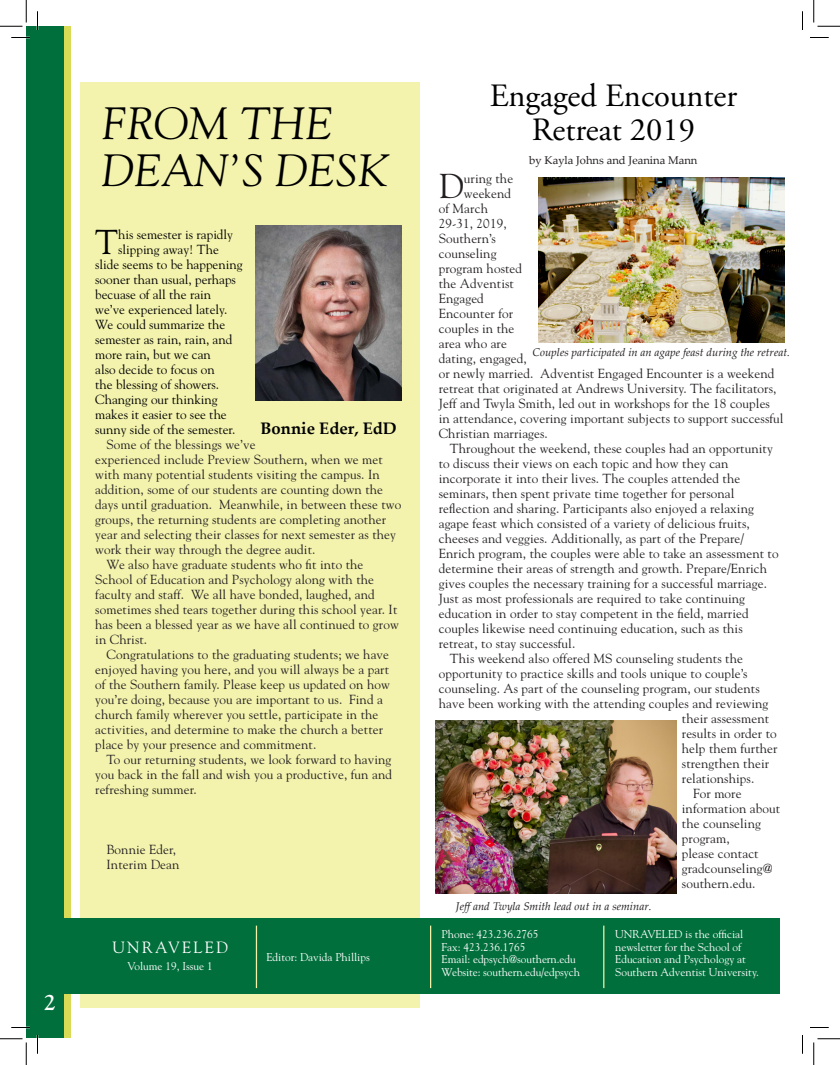
<style>
.page{position:relative;width:840px;height:1065px;background:#fff}
.page>*{position:absolute;margin:0;border:0;box-sizing:border-box;transform-origin:0 0}
.t1{font:italic 45px/47.5px "Goudy Std";color:#000}
.t2{font:34.38px "Goudy Std";color:#231f20}
.t3{font:34.38px "Goudy Std";color:#000}
.t4{font:32.5px/33.8px "Adobe Garamond Pro";color:#000;text-align:center}
.t5{font:700 22.5px "Goudy Std";color:#fff}
.t6{font:700 16.62px "Palatino Linotype";color:#000}
.t7{font:16.25px "Goudy Std";letter-spacing:.14em;color:#fff}
.t8{font:13.12px/15px "Goudy Std";letter-spacing:.01em;color:#231f20}
.t9{font:13.12px "Goudy Std";color:#000}
.t10{font:11.25px/12.5px "Goudy Std";color:#fff}
.t11{font:italic 11.25px "Palatino Linotype";color:#231f20}
.t12{font:11.25px "Palatino Linotype";color:#231f20}
</style>
<div class="page">
<div style="left:33px;top:26px;width:37px;height:1012px;background:#d9da55"></div>
<div style="left:26px;top:26px;width:38px;height:1012px;background:#006f3c"></div>
<div style="left:80px;top:82px;width:340px;height:926px;background:#f3f3ae"></div>
<img style="left:256px;top:226px;width:146px;height:174px">
<div style="left:59px;top:918px;width:721px;height:75px;background:#006f3c"></div>
<hr style="left:256px;top:926px;width:1px;height:62px;background:#f3f2a8">
<hr style="left:430px;top:926px;width:1px;height:62px;background:#f3f2a8">
<hr style="left:603px;top:926px;width:1px;height:62px;background:#f3f2a8">
<img style="left:538px;top:177px;width:246px;height:166px">
<img style="left:436px;top:721px;width:240px;height:172px">
<svg style="left:11px;top:37px;width:19px;height:1px"></svg>
<svg style="left:810px;top:37px;width:19px;height:1px"></svg>
<svg style="left:11px;top:1027px;width:19px;height:1px"></svg>
<svg style="left:810px;top:1027px;width:19px;height:1px"></svg>
<svg style="left:37px;top:11px;width:1px;height:19px"></svg>
<svg style="left:37px;top:1035px;width:1px;height:19px"></svg>
<svg style="left:802px;top:11px;width:1px;height:19px"></svg>
<svg style="left:802px;top:1035px;width:1px;height:19px"></svg>
<svg style="left:0;top:0;width:27px;height:27px"></svg>
<svg style="left:0;top:1039px;width:27px;height:26px"></svg>
<svg style="left:814px;top:0;width:26px;height:27px"></svg>
<svg style="left:814px;top:1039px;width:26px;height:26px"></svg>
<h3 class="t5" style="left:44px;top:989px;width:14px">2</h3>
<h1 class="t1" style="left:102px;top:99px;width:288px">FROM THE<br>DEAN’S DESK</h1>
<h2 class="t3" style="left:95px;top:221px;width:24px">T</h2>
<p class="t9" style="left:118px;top:226px;width:116px">his semester is rapidly</p>
<p class="t9" style="left:118px;top:241px;width:102px">slipping away! The</p>
<p class="t9" style="left:95px;top:256px;width:149px">slide seems to be happening</p>
<p class="t9" style="left:95px;top:271px;width:142px">sooner than usual, perhaps</p>
<p class="t9" style="left:95px;top:286px;width:117px">becuase of all the rain</p>
<p class="t9" style="left:95px;top:301px;width:134px">we’ve experienced lately.</p>
<p class="t9" style="left:95px;top:316px;width:132px">We could summarize the</p>
<p class="t9" style="left:95px;top:331px;width:139px">semester as rain, rain, and</p>
<p class="t9" style="left:95px;top:346px;width:117px">more rain, but we can</p>
<p class="t9" style="left:95px;top:361px;width:121px">also decide to focus on</p>
<p class="t9" style="left:95px;top:376px;width:125px">the blessing of showers.</p>
<p class="t9" style="left:95px;top:391px;width:124px">Changing our thinking</p>
<p class="t9" style="left:95px;top:406px;width:133px">makes it easier to see the</p>
<p class="t9" style="left:95px;top:421px;width:142px">sunny side of the semester.</p>
<p class="t8" style="left:106px;top:437px;width:151px">Some of the blessings we’ve</p>
<p class="t8" style="left:95px;top:452px;width:289px">experienced include Preview Southern, when we met</p>
<p class="t8" style="left:95px;top:467px;width:286px">with many potential students visiting the campus. In</p>
<p class="t8" style="left:95px;top:482px;width:289px">addition, some of our students are counting down the</p>
<p class="t8" style="left:95px;top:497px;width:308px">days until graduation. Meanwhile, in between these two</p>
<p class="t8" style="left:95px;top:512px;width:292px">groups, the returning students are completing another</p>
<p class="t8" style="left:95px;top:527px;width:302px">year and selecting their classes for next semester as they</p>
<p class="t8" style="left:95px;top:542px;width:222px">work their way through the degree audit.</p>
<p class="t8" style="left:106px;top:557px;width:258px">We also have graduate students who fit into the</p>
<p class="t8" style="left:95px;top:572px;width:280px">School of Education and Psychology along with the</p>
<p class="t8" style="left:95px;top:587px;width:281px">faculty and staff. We all have bonded, laughed, and</p>
<p class="t8" style="left:95px;top:602px;width:304px">sometimes shed tears together during this school year. It</p>
<p class="t8" style="left:95px;top:617px;width:305px">has been a blessed year as we have all continued to grow</p>
<p class="t8" style="left:95px;top:632px;width:53px">in Christ.</p>
<p class="t8" style="left:106px;top:647px;width:284px">Congratulations to the graduating students; we have</p>
<p class="t8" style="left:95px;top:662px;width:295px">enjoyed having you here, and you will always be a part</p>
<p class="t8" style="left:95px;top:677px;width:296px">of the Southern family. Please keep us updated on how</p>
<p class="t8" style="left:95px;top:692px;width:289px">you’re doing, because you are important to us. Find a</p>
<p class="t8" style="left:95px;top:707px;width:285px">church family wherever you settle, participate in the</p>
<p class="t8" style="left:95px;top:722px;width:289px">activities, and determine to make the church a better</p>
<p class="t8" style="left:95px;top:737px;width:223px">place by your presence and commitment.</p>
<p class="t8" style="left:106px;top:752px;width:286px">To our returning students, we look forward to having</p>
<p class="t8" style="left:95px;top:767px;width:298px">you back in the fall and wish you a productive, fun and</p>
<p class="t8" style="left:95px;top:782px;width:103px">refreshing summer.</p>
<p class="t6" style="left:261px;top:417px;width:138px">Bonnie Eder, EdD</p>
<p class="t8" style="left:106px;top:842px;width:74px">Bonnie Eder,<br>Interim Dean</p>
<p class="t7" style="left:112px;top:937px;width:117px">UNRAVELED</p>
<p class="t10" style="left:127px;top:960px;width:87px">Volume 19, Issue 1</p>
<p class="t10" style="left:266px;top:950px;width:105px">Editor: Davida Phillips</p>
<h3 class="t4" style="left:490px;top:80px;width:249px">Engaged Encounter<br>Retreat 2019</h3>
<p class="t12" style="left:529px;top:152px;width:170px">by Kayla Johns and Jeanina Mann</p>
<h2 class="t2" style="left:439px;top:165px;width:26px">D</h2>
<p class="t8" style="left:464px;top:171px;width:51px">uring the</p>
<p class="t8" style="left:464px;top:186px;width:49px">weekend</p>
<p class="t8" style="left:439px;top:201px;width:51px">of March</p>
<p class="t8" style="left:439px;top:216px;width:69px">29-31, 2019,</p>
<p class="t8" style="left:439px;top:231px;width:59px">Southern’s</p>
<p class="t8" style="left:439px;top:246px;width:59px">counseling</p>
<p class="t8" style="left:439px;top:261px;width:85px">program hosted</p>
<p class="t8" style="left:439px;top:276px;width:77px">the Adventist</p>
<p class="t8" style="left:439px;top:291px;width:47px">Engaged</p>
<p class="t8" style="left:439px;top:306px;width:76px">Encounter for</p>
<p class="t8" style="left:439px;top:321px;width:77px">couples in the</p>
<p class="t8" style="left:439px;top:336px;width:70px">area who are</p>
<p class="t8" style="left:439px;top:351px;width:89px">dating, engaged,</p>
<p class="t8" style="left:439px;top:366px;width:337px">or newly married. Adventist Engaged Encounter is a weekend</p>
<p class="t8" style="left:439px;top:381px;width:339px">retreat that originated at Andrews University. The facilitators,</p>
<p class="t8" style="left:439px;top:396px;width:333px">Jeff and Twyla Smith, led out in workshops for the 18 couples</p>
<p class="t8" style="left:439px;top:411px;width:346px">in attendance, covering important subjects to support successful</p>
<p class="t8" style="left:439px;top:426px;width:111px">Christian marriages.</p>
<p class="t8" style="left:450px;top:441px;width:324px">Throughout the weekend, these couples had an opportunity</p>
<p class="t8" style="left:439px;top:456px;width:291px">to discuss their views on each topic and how they can</p>
<p class="t8" style="left:439px;top:471px;width:303px">incorporate it into their lives. The couples attended the</p>
<p class="t8" style="left:439px;top:486px;width:297px">seminars, then spent private time together for personal</p>
<p class="t8" style="left:439px;top:501px;width:317px">reflection and sharing. Participants also enjoyed a relaxing</p>
<p class="t8" style="left:439px;top:516px;width:313px">agape feast which consisted of a variety of delicious fruits,</p>
<p class="t8" style="left:439px;top:531px;width:307px">cheeses and veggies. Additionally, as part of the Prepare/</p>
<p class="t8" style="left:439px;top:546px;width:341px">Enrich program, the couples were able to take an assessment to</p>
<p class="t8" style="left:439px;top:561px;width:330px">determine their areas of strength and growth. Prepare/Enrich</p>
<p class="t8" style="left:439px;top:576px;width:330px">gives couples the necessary training for a successful marriage.</p>
<p class="t8" style="left:439px;top:591px;width:308px">Just as most professionals are required to take continuing</p>
<p class="t8" style="left:439px;top:606px;width:311px">education in order to stay competent in the field, married</p>
<p class="t8" style="left:439px;top:621px;width:305px">couples likewise need continuing education, such as this</p>
<p class="t8" style="left:439px;top:636px;width:138px">retreat, to stay successful.</p>
<p class="t8" style="left:450px;top:651px;width:294px">This weekend also offered MS counseling students the</p>
<p class="t8" style="left:439px;top:666px;width:310px">opportunity to practice skills and tools unique to couple’s</p>
<p class="t8" style="left:439px;top:681px;width:323px">counseling. As part of the counseling program, our students</p>
<p class="t8" style="left:439px;top:696px;width:331px">have been working with the attending couples and reviewing</p>
<p class="t8" style="left:682px;top:711px;width:89px">their assessment</p>
<p class="t8" style="left:682px;top:726px;width:96px">results in order to</p>
<p class="t8" style="left:682px;top:741px;width:97px">help them further</p>
<p class="t8" style="left:682px;top:756px;width:89px">strengthen their</p>
<p class="t8" style="left:682px;top:771px;width:74px">relationships.</p>
<p class="t8" style="left:693px;top:786px;width:50px">For more</p>
<p class="t8" style="left:682px;top:801px;width:100px">information about</p>
<p class="t8" style="left:682px;top:816px;width:81px">the counseling</p>
<p class="t8" style="left:682px;top:831px;width:49px">program,</p>
<p class="t8" style="left:682px;top:846px;width:78px">please contact</p>
<p class="t8" style="left:682px;top:861px;width:92px">gradcounseling@</p>
<p class="t8" style="left:682px;top:876px;width:75px">southern.edu.</p>
<p class="t11" style="left:533px;top:344px;width:259px">Couples participated in an agape feast during the retreat.</p>
<p class="t11" style="left:456px;top:898px;width:197px">Jeff and Twyla Smith lead out in a seminar.</p>
<p class="t10" style="left:442px;top:928px;width:140px">Phone: 423.236.2765<br>Fax: 423.236.1765<br>Email: edpsych@southern.edu<br>Website: southern.edu/edpsych</p>
<p class="t10" style="left:615px;top:928px;width:145px">UNRAVELED is the official newsletter for the School of<br>Education and Psychology at<br>Southern Adventist University.</p>
</div>
